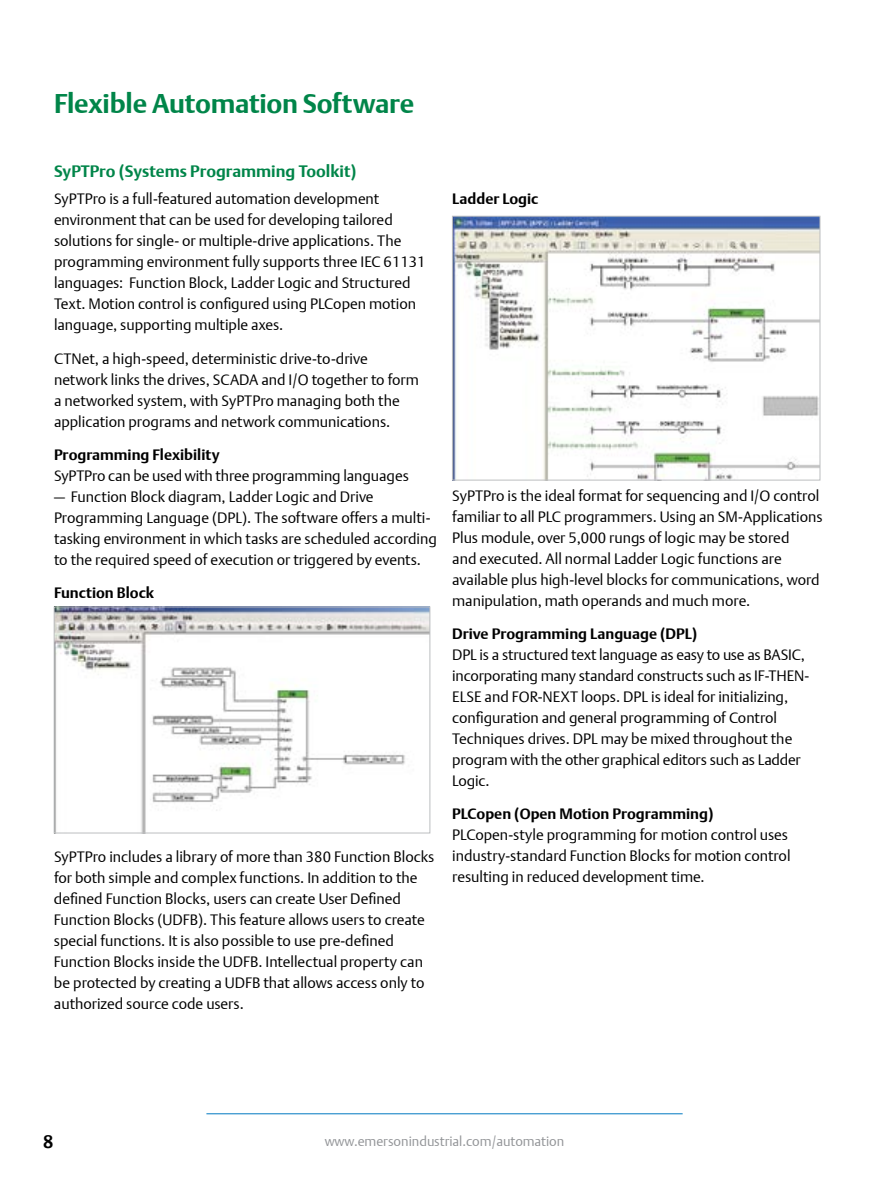
<style>
.page{position:relative;width:891px;height:1188px;background:#fff}
.page>*{position:absolute;margin:0;border:0;box-sizing:border-box;transform-origin:0 0}
.t1{font:700 27px "DTL Argo T";letter-spacing:-.01em;color:#008549}
.t2{font:700 18px "DTL Argo T";color:#000}
.t3{font:700 16.5px "DTL Argo T";color:#008549}
.t4{font:15px/21px "DTL Argo T Light";color:#000}
.t5{font:700 15px "DTL Argo T";color:#000}
.t6{font:13.5px "DTL Argo T Light";color:#939598}
</style>
<div class="page">
<hr style="left:206px;top:1113px;width:477px;height:1px;background:#0079c1">
<img style="left:454px;top:218px;width:364px;height:260px">
<div style="left:452px;top:216px;width:368px;height:264px;border:1px solid #bcbec0"></div>
<img style="left:56px;top:609px;width:372px;height:222px">
<div style="left:54px;top:607px;width:376px;height:226px;border:1px solid #bcbec0"></div>
<h1 class="t1" style="left:54px;top:87px;width:362px">Flexible Automation Software</h1>
<p class="t3" style="left:54px;top:162px;width:304px">SyPTPro (Systems Programming Toolkit)</p>
<p class="t4" style="left:54px;top:188px;width:373px">SyPTPro is a full-featured automation development environment that can be used for developing tailored solutions for single- or multiple-drive applications. The programming environment fully supports three IEC 61131 languages: Function Block, Ladder Logic and Structured Text. Motion control is configured using PLCopen motion language, supporting multiple axes.</p>
<p class="t4" style="left:54px;top:348px;width:367px">CTNet, a high-speed, deterministic drive-to-drive network links the drives, SCADA and I/O together to form a networked system, with SyPTPro managing both the application programs and network communications.</p>
<p class="t5" style="left:54px;top:446px;width:167px">Programming Flexibility</p>
<p class="t4" style="left:54px;top:465px;width:356px">SyPTPro can be used with three programming languages</p>
<p class="t4" style="left:54px;top:486px;width:384px">— Function Block diagram, Ladder Logic and Drive Programming Language (DPL). The software offers a multi&shy;tasking environment in which tasks are scheduled according to the required speed of execution or triggered by events.</p>
<p class="t5" style="left:54px;top:583px;width:102px">Function Block</p>
<p class="t4" style="left:54px;top:846px;width:382px">SyPTPro includes a library of more than 380 Function Blocks for both simple and complex functions. In addition to the defined Function Blocks, users can create User Defined Function Blocks (UDFB). This feature allows users to create special functions. It is also possible to use pre-defined Function Blocks inside the UDFB. Intellectual property can be protected by creating a UDFB that allows access only to authorized source code users.</p>
<p class="t5" style="left:452px;top:190px;width:88px">Ladder Logic</p>
<p class="t4" style="left:452px;top:485px;width:372px">SyPTPro is the ideal format for sequencing and I/O control familiar to all PLC programmers. Using an SM-Applications Plus module, over 5,000 rungs of logic may be stored<br>and executed. All normal Ladder Logic functions are available plus high-level blocks for communications, word manipulation, math operands and much more.</p>
<p class="t5" style="left:452px;top:625px;width:247px">Drive Programming Language (DPL)</p>
<p class="t4" style="left:452px;top:644px;width:359px">DPL is a structured text language as easy to use as BASIC, incorporating many standard constructs such as IF-THEN-ELSE and FOR-NEXT loops. DPL is ideal for initializing, configuration and general programming of Control Techniques drives. DPL may be mixed throughout the program with the other graphical editors such as Ladder Logic.</p>
<p class="t5" style="left:452px;top:804px;width:263px">PLCopen (Open Motion Programming)</p>
<p class="t4" style="left:452px;top:824px;width:340px">PLCopen-style programming for motion control uses industry-standard Function Blocks for motion control resulting in reduced development time.</p>
<p class="t2" style="left:43px;top:1131px;width:12px">8</p>
<p class="t6" style="left:325px;top:1133px;width:241px">www.emersonindustrial.com/automation</p>
</div>
